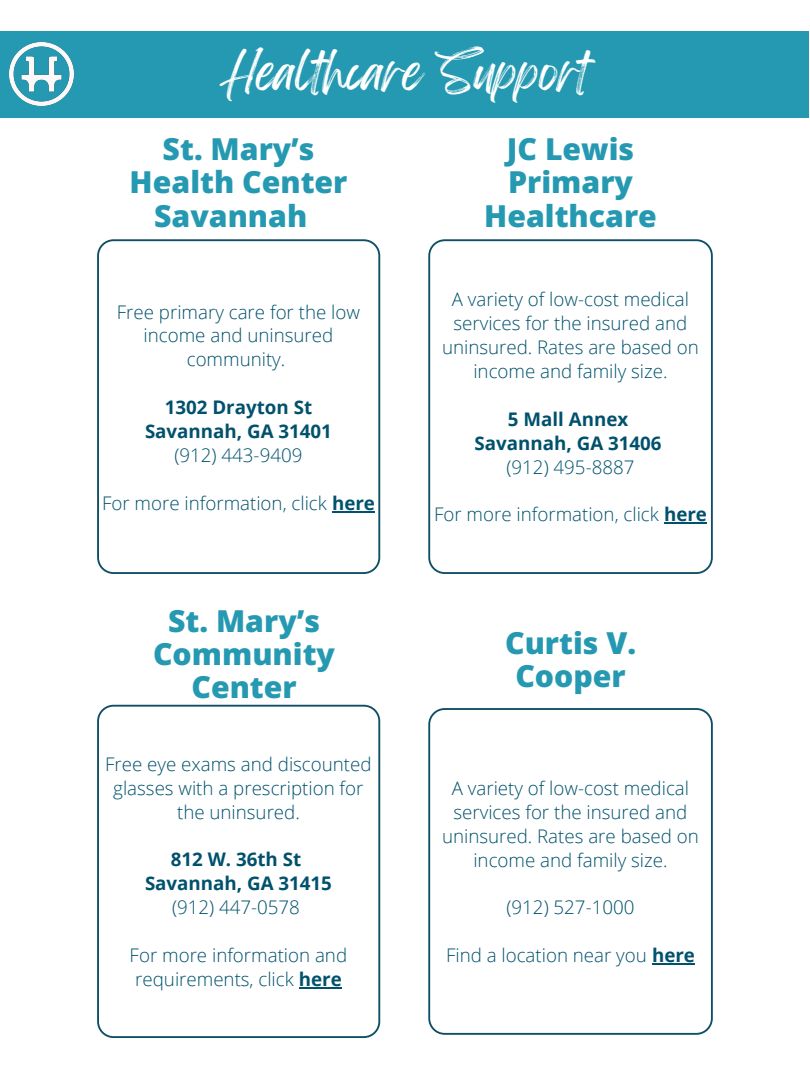
<style>
.page{position:relative;width:810px;height:1080px;background:#fff}
.page>*{position:absolute;margin:0;border:0;box-sizing:border-box;transform-origin:0 0}
.t1{font:43.75px "Feeling Passionate";color:#fefffe}
.t2{font:800 30.25px/33.2px "Open Sans";color:#2599b1;text-align:center}
.t3{font:300 18.75px/23.9px "Open Sans";color:#01516d;text-align:center}
.t4{font:700 18.75px/23.9px "Open Sans";color:#01516d;text-align:center}
.s1{font-weight:700}
</style>
<div class="page">
<div style="left:0;top:31px;width:809px;height:86px;background:#2599b1"></div>
<img style="left:10px;top:43px;width:63px;height:63px">
<svg style="left:97px;top:239px;width:283px;height:335px"></svg>
<hr style="left:332px;top:511px;width:43px;height:2px;background:#01516d">
<svg style="left:428px;top:239px;width:285px;height:335px"></svg>
<hr style="left:664px;top:522px;width:43px;height:2px;background:#01516d">
<svg style="left:428px;top:708px;width:285px;height:327px"></svg>
<hr style="left:652px;top:963px;width:43px;height:2px;background:#01516d">
<svg style="left:97px;top:705px;width:283px;height:333px"></svg>
<hr style="left:299px;top:987px;width:43px;height:2px;background:#01516d">
<h1 class="t1" style="left:220px;top:37px;width:371px">Healthcare Support</h1>
<h2 class="t2" style="left:130px;top:132px;width:219px">St. Mary’s<br>Health Center<br>Savannah</h2>
<h2 class="t2" style="left:484px;top:132px;width:174px">JC Lewis<br>Primary<br>Healthcare</h2>
<p class="t3" style="left:117px;top:299px;width:245px">Free primary care for the low income and uninsured community.</p>
<p class="t4" style="left:145px;top:395px;width:188px">1302 Drayton St<br>Savannah, GA 31401</p>
<p class="t3" style="left:175px;top:443px;width:129px">(912) 443-9409</p>
<p class="t3" style="left:102px;top:491px;width:274px">For more information, click <span class="s1">here</span></p>
<h2 class="t2" style="left:153px;top:603px;width:184px">St. Mary’s<br>Community<br>Center</h2>
<p class="t3" style="left:105px;top:752px;width:268px">Free eye exams and discounted glasses with a prescription for the uninsured.</p>
<p class="t4" style="left:145px;top:847px;width:188px">812 W. 36th St<br>Savannah, GA 31415</p>
<p class="t3" style="left:172px;top:895px;width:129px">(912) 447-0578</p>
<p class="t3" style="left:130px;top:943px;width:219px;text-align:left">For more information and requirements, click <span class="s1">here</span></p>
<p class="t3" style="left:442px;top:287px;width:258px">A variety of low-cost medical services for the insured and uninsured. Rates are based on income and family size.</p>
<p class="t4" style="left:475px;top:407px;width:188px">5 Mall Annex<br>Savannah, GA 31406</p>
<p class="t3" style="left:507px;top:454px;width:129px">(912) 495-8887</p>
<p class="t3" style="left:434px;top:502px;width:274px">For more information, click <span class="s1">here</span></p>
<h2 class="t2" style="left:505px;top:626px;width:133px">Curtis V.<br>Cooper</h2>
<p class="t3" style="left:442px;top:776px;width:258px">A variety of low-cost medical services for the insured and uninsured. Rates are based on income and family size.</p>
<p class="t3" style="left:507px;top:895px;width:129px">(912) 527-1000</p>
<p class="t3" style="left:446px;top:943px;width:250px">Find a location near you <span class="s1">here</span></p>
</div>
